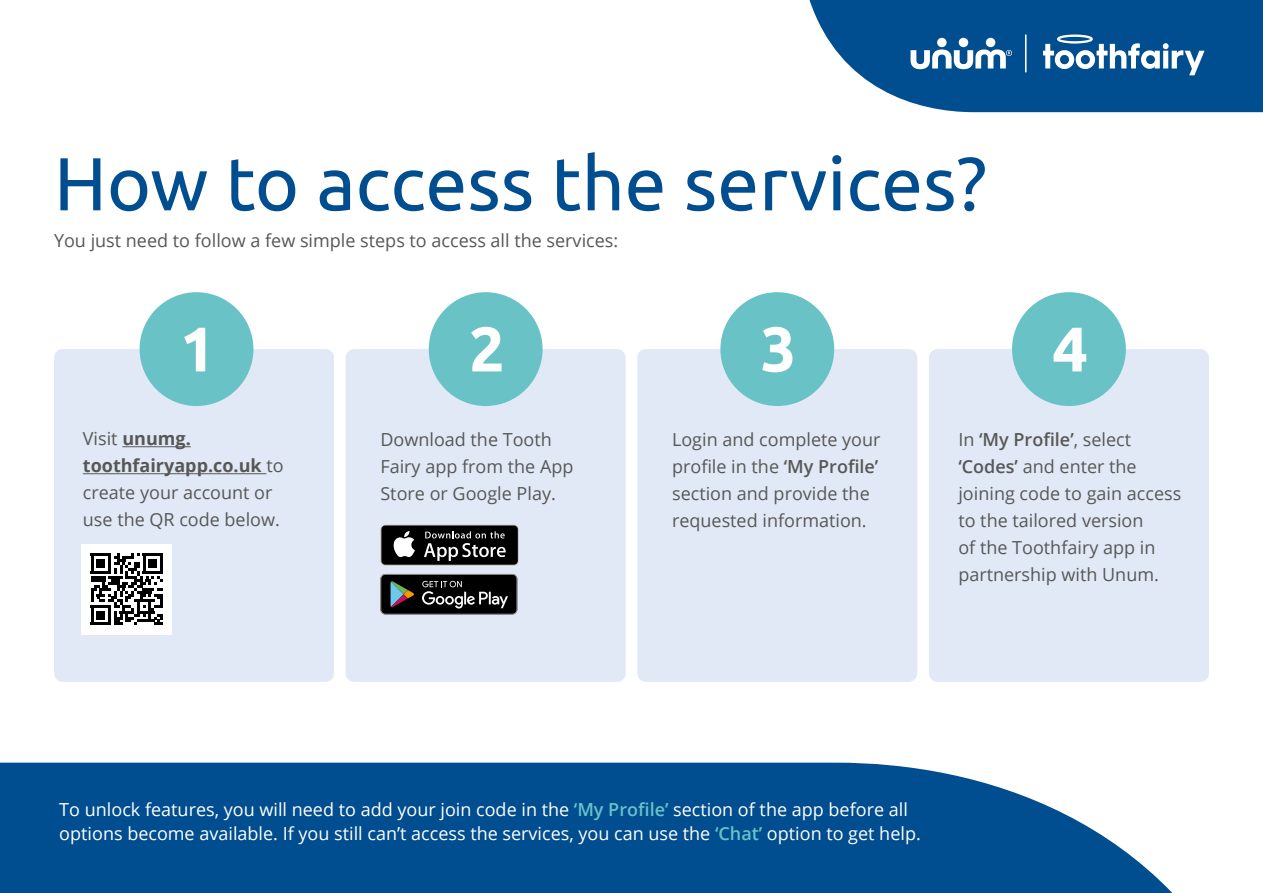
<style>
.page{position:relative;width:1263px;height:893px;background:#fff}
.page>*{position:absolute;margin:0;border:0;box-sizing:border-box;transform-origin:0 0}
.t1{font:75px "Ubuntu";color:#004d8f}
.t2{font:700 63px "Ubuntu";color:#fff}
.t3{font:18px/27px "Open Sans";color:#575756}
.t4{font:18px/24px "Open Sans";color:#fff}
.s1{font-weight:700}
.s2{font-weight:600}
.s3{font-weight:600;color:#69c3c6}
</style>
<div class="page">
<svg style="left:0;top:763px;width:1173px;height:130px;background:#155c98"></svg>
<div style="left:54px;top:349px;width:280px;height:333px;background:#e2e9f6;border-radius:9px"></div>
<div style="left:346px;top:349px;width:280px;height:333px;background:#e2e9f6;border-radius:9px"></div>
<div style="left:637px;top:349px;width:280px;height:333px;background:#e2e9f6;border-radius:9px"></div>
<div style="left:929px;top:349px;width:280px;height:333px;background:#e2e9f6;border-radius:9px"></div>
<div style="left:140px;top:292px;width:113px;height:114px;background:#69c3c6;border-radius:50%"></div>
<hr style="left:122px;top:446px;width:69px;height:1px;background:#575756">
<hr style="left:83px;top:473px;width:183px;height:1px;background:#575756">
<div style="left:429px;top:292px;width:114px;height:114px;background:#69c3c6;border-radius:50%"></div>
<div style="left:720px;top:292px;width:114px;height:114px;background:#69c3c6;border-radius:50%"></div>
<div style="left:1012px;top:292px;width:114px;height:114px;background:#69c3c6;border-radius:50%"></div>
<svg style="left:380px;top:574px;width:137px;height:40px;background:#262727"></svg>
<svg style="left:380px;top:525px;width:139px;height:41px"></svg>
<div style="left:381px;top:525px;width:137px;height:40px;background:#000;border-radius:4px"></div>
<svg style="left:393px;top:531px;width:22px;height:26px"></svg>
<svg style="left:424px;top:531px;width:82px;height:30px"></svg>
<svg style="left:809px;top:0;width:454px;height:112px;background:#1d619b"></svg>
<svg style="left:1043px;top:35px;width:161px;height:40px"></svg>
<hr style="left:1025px;top:34px;width:1px;height:39px;background:#fff">
<div style="left:937px;top:38px;width:9px;height:9px;background:#fff;border-radius:50%"></div>
<div style="left:959px;top:38px;width:9px;height:9px;background:#fff;border-radius:50%"></div>
<div style="left:986px;top:38px;width:9px;height:9px;background:#fff;border-radius:50%"></div>
<svg style="left:910px;top:49px;width:102px;height:20px"></svg>
<div style="left:82px;top:544px;width:90px;height:90px;background:#fff"></div>
<svg style="left:91px;top:553px;width:72px;height:72px"></svg>
<hr style="left:91px;top:622px;width:20px;height:3px;background:#000">
<div style="left:97px;top:611px;width:8px;height:8px;background:#000"></div>
<h1 class="t1" style="left:54px;top:138px;width:934px">How to access the services?</h1>
<p class="t3" style="left:54px;top:226px;width:566px">You just need to follow a few simple steps to access all the services:</p>
<h2 class="t2" style="left:180px;top:311px;width:37px">1</h2>
<h2 class="t2" style="left:469px;top:311px;width:37px">2</h2>
<h2 class="t2" style="left:761px;top:311px;width:37px">3</h2>
<h2 class="t2" style="left:1052px;top:311px;width:37px">4</h2>
<p class="t3" style="left:83px;top:425px;width:202px">Visit <span class="s1">unumg. toothfairyapp.co.uk</span> to create your account or use the QR code below.</p>
<p class="t3" style="left:380px;top:426px;width:195px">Download the Tooth<br>Fairy app from the App<br>Store or Google Play.</p>
<p class="t3" style="left:672px;top:426px;width:210px">Login and complete your profile in the <span class="s2">‘My Profile’ </span>section and provide the requested information.</p>
<p class="t3" style="left:958px;top:426px;width:224px">In <span class="s2">‘My Profile’</span>, select <span class="s2">‘Codes’</span> and enter the joining code to gain access to the tailored version<br>of the Toothfairy app in partnership with Unum.</p>
<p class="t4" style="left:59px;top:797px;width:863px">To unlock features, you will need to add your join code in the <span class="s3">‘My Profile’</span> section of the app before all options become available. If you still can’t access the services, you can use the <span class="s3">‘Chat’</span> option to get help.</p>
</div>
